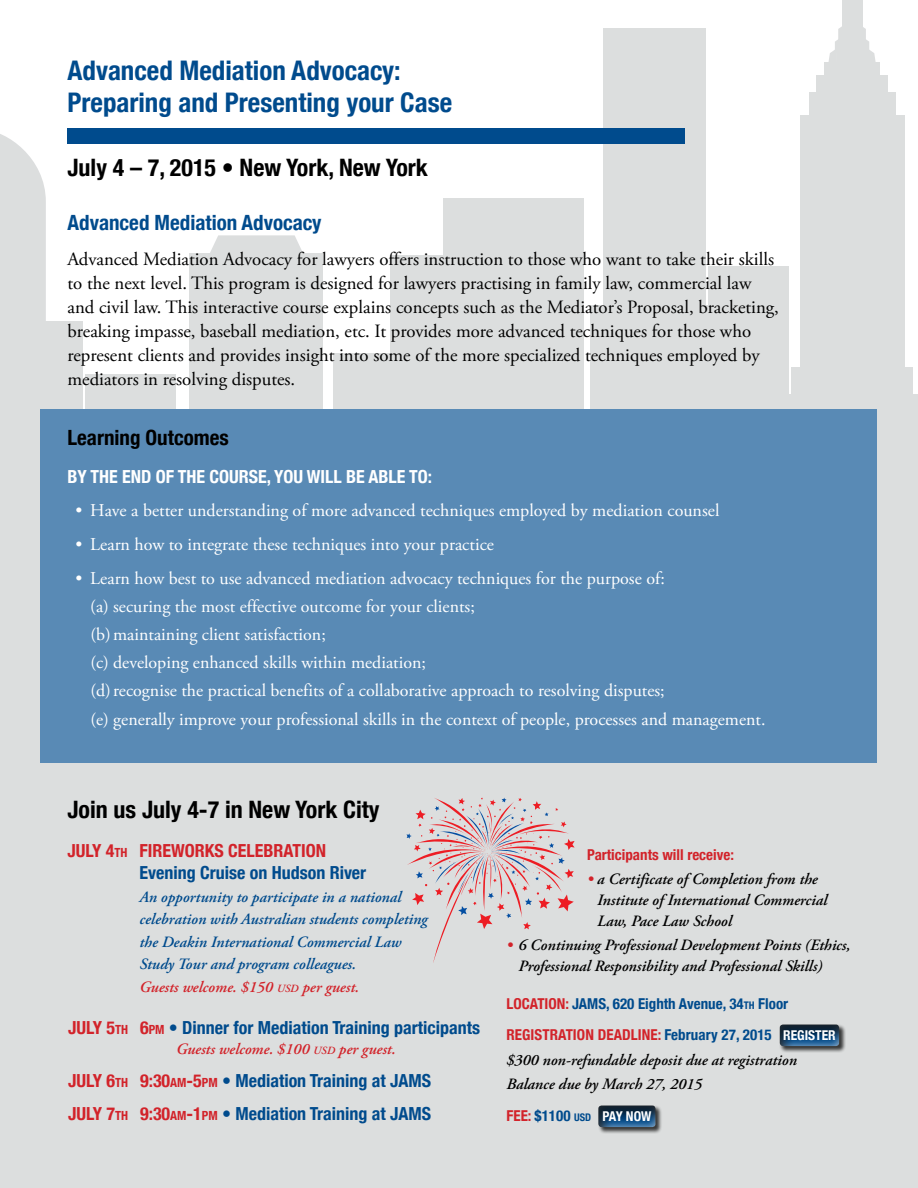
<style>
.page{position:relative;width:918px;height:1188px;background:#fff}
.page>*{position:absolute;margin:0;border:0;box-sizing:border-box;transform-origin:0 0}
.t1{font:700 condensed 27px/32.4px "Helvetica Neue";color:#004b8d}
.t2{font:700 condensed 24px "Helvetica Neue";color:#000}
.t3{font:700 condensed 21px "Helvetica Neue";color:#004b8d}
.t4{font:700 condensed 21px "Helvetica Neue";color:#000}
.t5{font:18.75px/24px "Adobe Garamond Pro";color:#000}
.t6{font:18px/28.2px "Adobe Garamond Pro";color:#fff}
.t7{font:700 condensed 18px/22.5px "Helvetica Neue";color:#004b8d}
.t8{font:700 condensed 18px "Helvetica Neue";color:#fff}
.t9{font:italic 600 15.75px/21px "Adobe Garamond Pro";color:#000}
.t10{font:italic 600 15.75px/22.5px "Adobe Garamond Pro";color:#004b8d}
.t11{font:italic 600 15.75px "Adobe Garamond Pro";color:#d2232a}
.t12{font:700 condensed 15px/31.8px "Helvetica Neue";color:#004b8d}
.t13{font:700 condensed 15px "Helvetica Neue";color:#d2232a}
.t14{font:700 condensed 13.5px "Helvetica Neue";color:#fff}
.s1{color:#d2232a}
.s2{font-size:12.6px;color:#d2232a}
.s3{font-size:10.95px;color:#d2232a}
.s4{font-size:10.95px}
.s5{font-size:10.5px}
</style>
<div class="page">
<div style="left:0;top:448px;width:918px;height:76px;background:#dcdede"></div>
<div style="left:800px;top:115px;width:105px;height:352px;background:#dcdede"></div>
<div style="left:809px;top:92px;width:86px;height:35px;background:#dcdede"></div>
<div style="left:817px;top:75px;width:71px;height:26px;background:#dcdede"></div>
<div style="left:824px;top:63px;width:56px;height:22px;background:#dcdede"></div>
<div style="left:791px;top:368px;width:122px;height:99px;background:#dcdede"></div>
<div style="left:777px;top:394px;width:141px;height:67px;background:#dcdede"></div>
<div style="left:842px;top:0;width:20px;height:73px;background:#dcdede"></div>
<svg style="left:828px;top:24px;width:48px;height:39px"></svg>
<div style="left:443px;top:198px;width:141px;height:270px;background:#dcdede"></div>
<div style="left:333px;top:353px;width:70px;height:122px;background:#dcdede"></div>
<div style="left:85px;top:374px;width:91px;height:103px;background:#dcdede"></div>
<div style="left:603px;top:28px;width:103px;height:452px;background:#dcdede"></div>
<div style="left:590px;top:305px;width:129px;height:179px;background:#dcdede"></div>
<div style="left:709px;top:267px;width:80px;height:204px;background:#dcdede"></div>
<div style="left:390px;top:255px;width:76px;height:225px;background:#dcdede"></div>
<div style="left:190px;top:253px;width:133px;height:219px;background:#dcdede"></div>
<svg style="left:210px;top:235px;width:93px;height:18px;background:#dfe1e1"></svg>
<svg style="left:0;top:134px;width:46px;height:314px;background:#dee0e0"></svg>
<div style="left:32px;top:321px;width:51px;height:148px;background:#dcdede"></div>
<div style="left:0;top:495px;width:918px;height:693px;background:#dcdede"></div>
<div style="left:40px;top:410px;width:838px;height:353px;background:#598ab5"></div>
<div style="left:68px;top:129px;width:617px;height:15px;background:#004b8d"></div>
<svg style="left:406px;top:797px;width:169px;height:166px"></svg>
<div style="left:598px;top:1105px;width:64px;height:29px;background:#000;opacity:.75"></div>
<div style="left:597px;top:1104px;width:60px;height:24px;background:#000;opacity:.75"></div>
<div style="left:780px;top:1024px;width:66px;height:29px;background:#000;opacity:.75"></div>
<div style="left:778px;top:1023px;width:62px;height:24px;background:#000;opacity:.75"></div>
<h1 class="t1" style="left:68px;top:52px;width:386px">Advanced Mediation Advocacy:<br>Preparing and Presenting your Case</h1>
<h2 class="t2" style="left:68px;top:147px;width:362px">July 4 – 7, 2015 • New York, New York</h2>
<p class="t3" style="left:68px;top:205px;width:256px">Advanced Mediation Advocacy</p>
<p class="t5" style="left:68px;top:248px;width:713px">Advanced Mediation Advocacy for lawyers offers instruction to those who want to take their skills to the next level. This program is designed for lawyers practising in family law, commercial law and civil law. This interactive course explains concepts such as the Mediator’s Proposal, bracketing, breaking impasse, baseball mediation, etc. It provides more advanced techniques for those who represent clients and provides insight into some of the more specialized techniques employed by mediators in resolving disputes.</p>
<p class="t4" style="left:68px;top:421px;width:163px">Learning Outcomes</p>
<p class="t8" style="left:68px;top:461px;width:366px">BY THE END OF THE COURSE, YOU WILL BE ABLE TO:</p>
<p class="t6" style="left:76px;top:497px;width:645px">• Have a better understanding of more advanced techniques employed by mediation counsel</p>
<p class="t6" style="left:76px;top:531px;width:420px">• Learn how to integrate these techniques into your practice</p>
<p class="t6" style="left:90px;top:564px;width:677px;text-indent:-15px">• Learn how best to use advanced mediation advocacy techniques for the purpose of:<br>(a) securing the most effective outcome for your clients;<br>(b)maintaining client satisfaction;<br>(c) developing enhanced skills within mediation;<br>(d)recognise the practical benefits of a collaborative approach to resolving disputes;<br>(e) generally improve your professional skills in the context of people, processes and management.</p>
<h2 class="t2" style="left:68px;top:790px;width:314px">Join us July 4-7 in New York City</h2>
<p class="t7" style="left:140px;top:838px;width:228px;text-indent:-72px"><span class="s1">JULY 4</span><span class="s2">TH</span> <span class="s1">FIREWORKS CELEBRATION<br></span>Evening Cruise on Hudson River</p>
<p class="t10" style="left:140px;top:886px;width:290px">An opportunity to participate in a national celebration with Australian students completing the Deakin International Commercial Law Study Tour and program colleagues.<br><span class="s1">Guests welcome. $150</span> <span class="s3">USD</span> <span class="s1">per guest.</span></p>
<p class="t7" style="left:68px;top:1015px;width:414px"><span class="s1">JULY 5</span><span class="s2">TH</span> <span class="s1">6</span><span class="s2">PM</span> • Dinner for Mediation Training participants</p>
<p class="t11" style="left:176px;top:1040px;width:221px">Guests welcome. $100 <span class="s4">USD</span> per guest.</p>
<p class="t7" style="left:68px;top:1063px;width:365px;line-height:33.3px"><span class="s1">JULY 6</span><span class="s2">TH</span> <span class="s1">9:30</span><span class="s2">AM</span><span class="s1">-5</span><span class="s2">PM</span> • Mediation Training at JAMS<br><span class="s1">JULY 7</span><span class="s2">TH</span> <span class="s1">9:30</span><span class="s2">AM</span><span class="s1">-1</span><span class="s2">PM</span> • Mediation Training at JAMS</p>
<p class="t13" style="left:587px;top:842px;width:148px">Participants will receive:</p>
<p class="t9" style="left:597px;top:869px;width:232px;text-indent:-10px"><span class="s1">•</span> a Certificate of Completion from the<br>Institute of International Commercial<br>Law, Pace Law School</p>
<p class="t9" style="left:519px;top:935px;width:333px;text-indent:-12px"><span class="s1">•</span> 6 Continuing Professional Development Points (Ethics,<br>Professional Responsibility and Professional Skills)</p>
<p class="t12" style="left:507px;top:986px;width:283px"><span class="s1">LOCATION:</span> JAMS, 620 Eighth Avenue, 34<span class="s5">TH</span> Floor<br><span class="s1">REGISTRATION DEADLINE:</span> February 27, 2015</p>
<p class="t9" style="left:507px;top:1048px;width:292px;line-height:24.3px">$300 non-refundable deposit due at registration<br>Balance due by March 27, 2015</p>
<p class="t12" style="left:507px;top:1098px;width:86px"><span class="s1">FEE:</span> $1100 <span class="s5">USD</span></p>
<p class="t14" style="left:783px;top:1024px;width:54px">REGISTER</p>
<p class="t14" style="left:602px;top:1105px;width:51px">PAY NOW</p>
</div>
